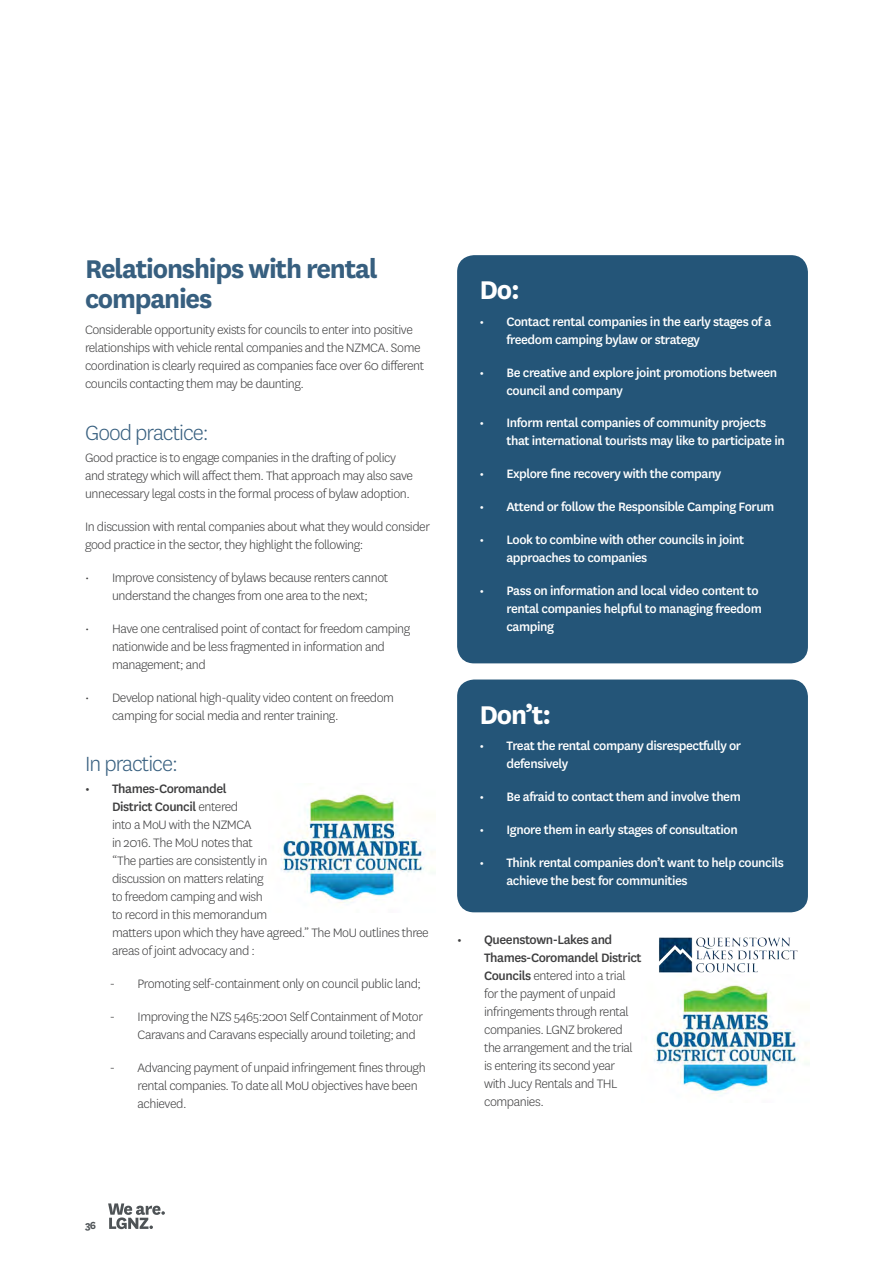
<style>
.page{position:relative;width:893px;height:1263px;background:#fff}
.page>*{position:absolute;margin:0;border:0;box-sizing:border-box;transform-origin:0 0}
.Heading{font:700 30px/30px "National";letter-spacing:-.04em;color:#375f7f}
.Heading-2{font:700 30px "National";color:#fff}
.Subhead{font:300 24px "National";letter-spacing:-.04em;color:#375f7f}
.Body_copy{font:300 14.25px/18px "National";letter-spacing:-.03em;color:#3e3e3f}
.t1{font:500 14.25px/18px "National";letter-spacing:-.03em;color:#fff}
.Bullets_-_Body{font:300 14.25px/18px "National";letter-spacing:-.03em;color:#3e3e3f}
.t2{font:700 12px "National";color:#4e5356}
.s1{font-weight:500}
</style>
<div class="page">
<svg style="left:108px;top:1203px;width:57px;height:26px"></svg>
<img style="left:654px;top:985px;width:144px;height:109px">
<img style="left:659px;top:937px;width:139px;height:36px">
<div style="left:457px;top:255px;width:351px;height:408px;background:#245578;border-radius:17px"></div>
<div style="left:457px;top:679px;width:351px;height:233px;background:#245578;border-radius:17px"></div>
<img style="left:281px;top:794px;width:143px;height:109px">
<p class="Heading" style="left:85px;top:251px;width:294px">Relationships with rental companies</p>
<p class="Body_copy" style="left:85px;top:320px;width:341px">Considerable opportunity exists for councils to enter into positive relationships with vehicle rental companies and the NZMCA. Some coordination is clearly required as companies face over 60 different councils contacting them may be daunting.</p>
<p class="Subhead" style="left:85px;top:417px;width:125px">Good practice:</p>
<p class="Body_copy" style="left:85px;top:448px;width:330px">Good practice is to engage companies in the drafting of policy and strategy which will affect them. That approach may also save unnecessary legal costs in the formal process of bylaw adoption.</p>
<p class="Body_copy" style="left:85px;top:517px;width:347px">In discussion with rental companies about what they would consider good practice in the sector, they highlight the following:</p>
<p class="Body_copy" style="left:85px;top:568px;width:305px;text-align:center">• Improve consistency of bylaws because renters cannot understand the changes from one area to the next;</p>
<p class="Body_copy" style="left:112px;top:619px;width:300px;text-indent:-27px">• Have one centralised point of contact for freedom camping nationwide and be less fragmented in information and management; and</p>
<p class="Body_copy" style="left:112px;top:688px;width:284px;text-indent:-27px">• Develop national high-quality video content on freedom camping for social media and renter training.</p>
<p class="Subhead" style="left:85px;top:749px;width:94px">In practice:</p>
<p class="Body_copy" style="left:112px;top:780px;width:318px;text-indent:-27px"><span class="s1">• Thames-Coromandel<br>District Council</span> entered<br>into a MoU with the NZMCA<br>in 2016. The MoU notes that<br>“The parties are consistently in<br>discussion on matters relating<br>to freedom camping and wish<br>to record in this memorandum<br>matters upon which they have agreed.” The MoU outlines three areas of joint advocacy and :</p>
<p class="Bullets_-_Body" style="left:110px;top:974px;width:313px">- Promoting self-containment only on council public land;</p>
<p class="Bullets_-_Body" style="left:138px;top:1007px;width:287px;text-indent:-28px">- Improving the NZS 5465:2001 Self Containment of Motor<br>Caravans and Caravans especially around toileting; and</p>
<p class="Bullets_-_Body" style="left:138px;top:1058px;width:290px;text-indent:-28px">- Advancing payment of unpaid infringement fines through rental companies. To date all MoU objectives have been achieved.</p>
<p class="Heading-2" style="left:479px;top:269px;width:42px">Do:</p>
<p class="t1" style="left:506px;top:311px;width:266px;text-indent:-27px">• Contact rental companies in the early stages of a freedom camping bylaw or strategy</p>
<p class="t1" style="left:506px;top:362px;width:272px;text-indent:-27px">• Be creative and explore joint promotions between council and company</p>
<p class="t1" style="left:506px;top:413px;width:280px;text-indent:-27px">• Inform rental companies of community projects that international tourists may like to participate in</p>
<p class="t1" style="left:479px;top:464px;width:243px">• Explore fine recovery with the company</p>
<p class="t1" style="left:479px;top:497px;width:296px">• Attend or follow the Responsible Camping Forum</p>
<p class="t1" style="left:506px;top:530px;width:239px;text-indent:-27px">• Look to combine with other councils in joint approaches to companies</p>
<p class="t1" style="left:506px;top:581px;width:257px;text-indent:-27px">• Pass on information and local video content to rental companies helpful to managing freedom camping</p>
<p class="Heading-2" style="left:479px;top:693px;width:73px">Don’t:</p>
<p class="t1" style="left:506px;top:736px;width:236px;text-indent:-27px">• Treat the rental company disrespectfully or defensively</p>
<p class="t1" style="left:479px;top:787px;width:263px">• Be afraid to contact them and involve them</p>
<p class="t1" style="left:479px;top:820px;width:260px">• Ignore them in early stages of consultation</p>
<p class="t1" style="left:506px;top:852px;width:279px;text-indent:-27px">• Think rental companies don’t want to help councils achieve the best for communities</p>
<p class="Body_copy" style="left:484px;top:930px;width:159px;text-indent:-27px"><span class="s1">• Queenstown-Lakes and<br>Thames-Coromandel District<br>Councils</span> entered into a trial for the payment of unpaid infringements through rental companies. LGNZ brokered the arrangement and the trial is entering its second year<br>with Jucy Rentals and THL companies.</p>
<p class="t2" style="left:85px;top:1217px;width:13px">36</p>
</div>
